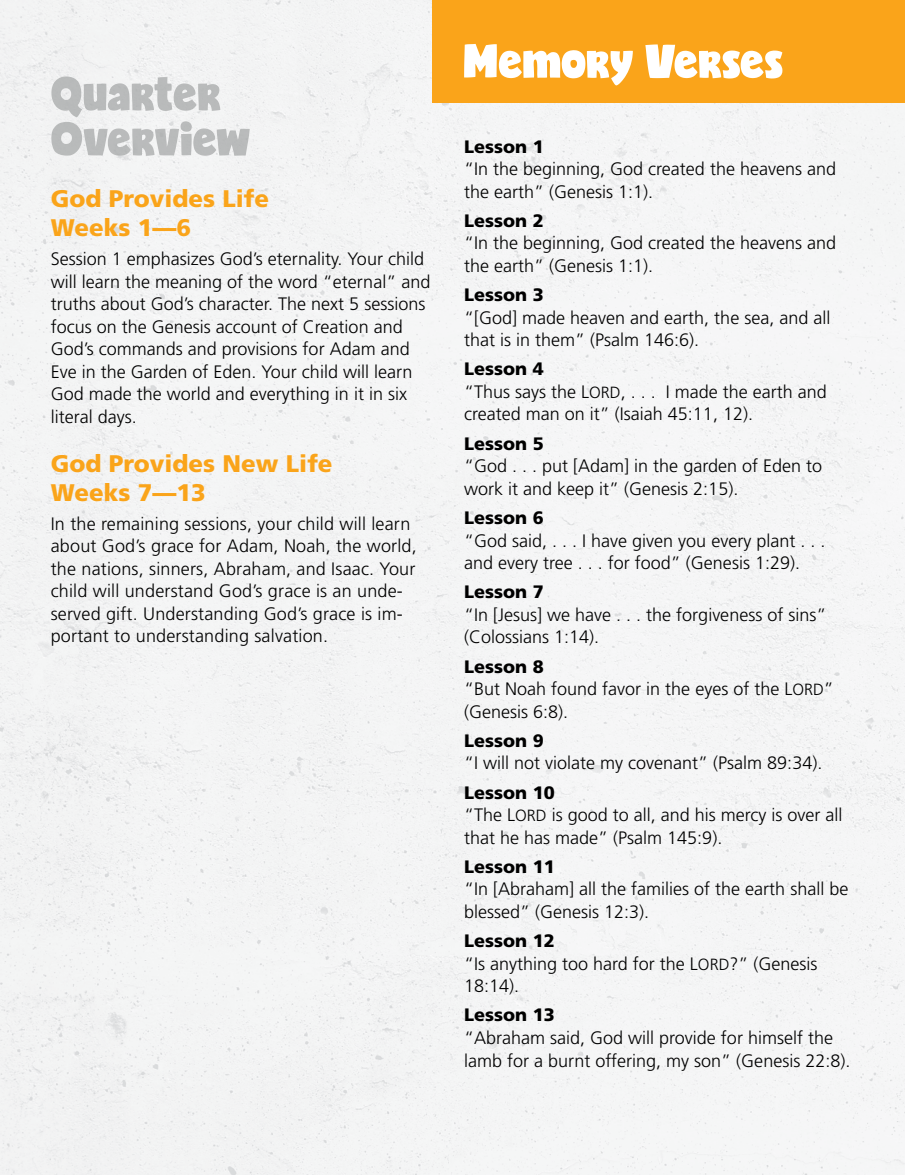
<style>
.page{position:relative;width:905px;height:1175px;background:#fff}
.page>*{position:absolute;margin:0;border:0;box-sizing:border-box;transform-origin:0 0}
.t1{font:900 24px/28.8px "Frutiger LT Std";color:#faa41a}
.t2{font:300 18px/22.5px "Frutiger LT Std";color:#000}
.t3{font:900 18px "Frutiger LT Std";color:#000}
.s1{font-weight:900}
.s2{font-family:"Frutiger LT Std Light SC900";font-weight:400;font-size:16.2px}
</style>
<div class="page">
<div style="left:0;top:0;width:904px;height:1174px;background:#f4f5f5"></div>
<div style="left:432px;top:0;width:472px;height:102px;background:#faa41a"></div>
<svg style="left:464px;top:44px;width:318px;height:41px"></svg>
<img style="left:51px;top:121px;width:165px;height:35px">
<img style="left:51px;top:76px;width:121px;height:41px">
<h1 class="t1" style="left:51px;top:184px;width:220px">God Provides Life<br>Weeks 1—6</h1>
<p class="t2" style="left:51px;top:248px;width:381px">Session 1 emphasizes God’s eternality. Your child will learn the meaning of the word “eternal” and truths about God’s character. The next 5 sessions focus on the Genesis account of Creation and God’s commands and provisions for Adam and Eve in the Garden of Eden. Your child will learn God made the world and everything in it in six literal days.</p>
<h1 class="t1" style="left:51px;top:449px;width:283px">God Provides New Life<br>Weeks 7—13</h1>
<p class="t2" style="left:51px;top:512px;width:367px">In the remaining sessions, your child will learn about God’s grace for Adam, Noah, the world, the nations, sinners, Abraham, and Isaac. Your child will understand God’s grace is an unde&shy;served gift. Understanding God’s grace is im&shy;portant to understanding salvation.</p>
<p class="t3" style="left:464px;top:135px;width:81px">Lesson 1</p>
<p class="t2" style="left:464px;top:158px;width:373px">“In the beginning, God created the heavens and the earth” (Genesis 1:1).</p>
<p class="t3" style="left:464px;top:210px;width:81px">Lesson 2</p>
<p class="t2" style="left:464px;top:232px;width:373px">“In the beginning, God created the heavens and the earth” (Genesis 1:1).</p>
<p class="t3" style="left:464px;top:284px;width:81px">Lesson 3</p>
<p class="t2" style="left:464px;top:306px;width:368px">“[God] made heaven and earth, the sea, and all that is in them” (Psalm 146:6).</p>
<p class="t2" style="left:464px;top:358px;width:364px"><span class="s1">Lesson 4<br></span>“Thus says the L<span class="s2">ORD</span>, . . . I made the earth and created man on it” (Isaiah 45:11, 12).</p>
<p class="t3" style="left:464px;top:432px;width:81px">Lesson 5</p>
<p class="t2" style="left:464px;top:455px;width:359px">“God . . . put [Adam] in the garden of Eden to work it and keep it” (Genesis 2:15).</p>
<p class="t3" style="left:464px;top:507px;width:81px">Lesson 6</p>
<p class="t2" style="left:464px;top:529px;width:363px">“God said, . . . I have given you every plant . . . and every tree . . . for food” (Genesis 1:29).</p>
<p class="t3" style="left:464px;top:581px;width:81px">Lesson 7</p>
<p class="t2" style="left:464px;top:603px;width:364px">“In [Jesus] we have . . . the forgiveness of sins” (Colossians 1:14).</p>
<p class="t2" style="left:464px;top:655px;width:371px"><span class="s1">Lesson 8<br></span>“But Noah found favor in the eyes of the L<span class="s2">ORD</span>” (Genesis 6:8).</p>
<p class="t3" style="left:464px;top:729px;width:81px">Lesson 9</p>
<p class="t2" style="left:464px;top:752px;width:360px">“I will not violate my covenant” (Psalm 89:34).</p>
<p class="t2" style="left:464px;top:781px;width:380px"><span class="s1">Lesson 10<br></span>“The L<span class="s2">ORD</span> is good to all, and his mercy is over all that he has made” (Psalm 145:9).</p>
<p class="t3" style="left:464px;top:855px;width:92px">Lesson 11</p>
<p class="t2" style="left:464px;top:878px;width:386px">“In [Abraham] all the families of the earth shall be blessed” (Genesis 12:3).</p>
<p class="t2" style="left:464px;top:930px;width:355px"><span class="s1">Lesson 12<br></span>“Is anything too hard for the L<span class="s2">ORD</span>?” (Genesis<br>18:14).</p>
<p class="t3" style="left:464px;top:1004px;width:92px">Lesson 13</p>
<p class="t2" style="left:464px;top:1026px;width:388px">“Abraham said, God will provide for himself the lamb for a burnt offering, my son” (Genesis 22:8).</p>
</div>
